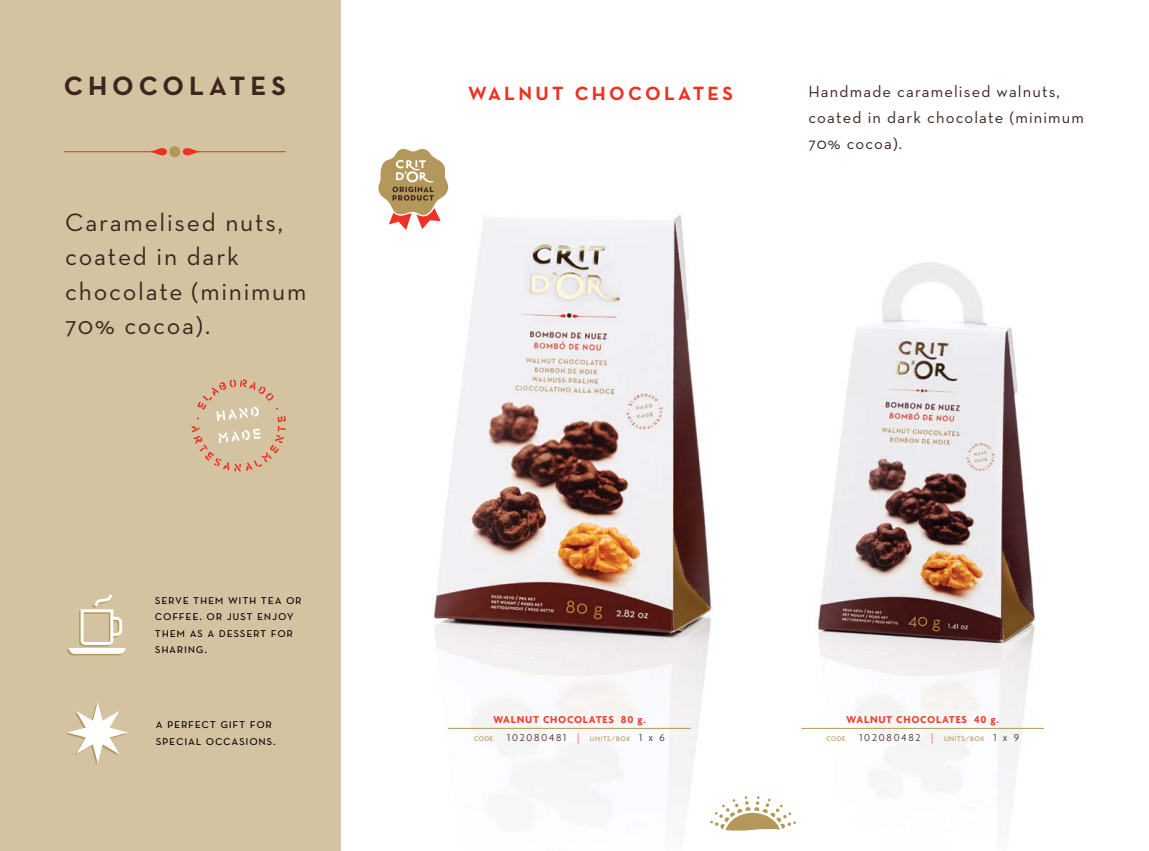
<style>
.page{position:relative;width:1149px;height:851px;background:#fff}
.page>*{position:absolute;margin:0;border:0;box-sizing:border-box;transform-origin:0 0}
.t1{font:27px "Neutra Text Bold SC";letter-spacing:.18em;color:#3d2620}
.t2{font:25.5px/34.5px "Neutra Text";letter-spacing:.07em;color:#3d2620}
.t3{font:19.5px "Neutra Text Bold SC";letter-spacing:.17em;color:#ee3124}
.t4{font:16.5px/26.1px "Neutra Text";letter-spacing:.07em;color:#3d2620}
.t5{font:13.5px/16.5px "Neutra Text Book SC";letter-spacing:.05em;color:#000}
.t6{font:300 10.8px "Agenda";letter-spacing:.17em;color:#3d2620}
.t7{font:700 10.8px "Agenda";letter-spacing:.07em;color:#ef4130}
.t8{font:500 7.2px "Agenda";letter-spacing:.07em;color:#b4975a}
.s1{color:#ef4130}
.s2{font-weight:500;font-size:7.2px;color:#b4975a}
</style>
<div class="page">
<img style="left:340px;top:125px;width:372px;height:725px">
<div style="left:0;top:0;width:340px;height:850px;background:#d4c3a0"></div>
<img style="left:801px;top:262px;width:243px;height:544px">
<svg style="left:708px;top:796px;width:88px;height:54px"></svg>
<svg style="left:67px;top:594px;width:58px;height:61px"></svg>
<svg style="left:66px;top:702px;width:62px;height:62px"></svg>
<div style="left:169px;top:146px;width:11px;height:11px;background:#b4975a;border-radius:50%"></div>
<svg style="left:183px;top:148px;width:103px;height:7px"></svg>
<svg style="left:64px;top:148px;width:103px;height:7px"></svg>
<svg style="left:191px;top:379px;width:95px;height:92px"></svg>
<hr style="left:448px;top:728px;width:242px;height:1px;background:#b4975a">
<hr style="left:801px;top:728px;width:242px;height:1px;background:#b4975a">
<svg style="left:378px;top:148px;width:71px;height:82px"></svg>
<h1 class="t1" style="left:64px;top:68px;width:223px">CHOCOLATES</h1>
<h2 class="t2" style="left:65px;top:204px;width:242px">Caramelised nuts, coated in dark chocolate (minimum<br>70% cocoa).</h2>
<p class="t5" style="left:155px;top:590px;width:148px">serve them with tea or coffee. or just enjoy them as a dessert for sharing.</p>
<p class="t5" style="left:156px;top:715px;width:121px">a perfect gift for special occasions.</p>
<h3 class="t3" style="left:468px;top:81px;width:266px">WALNUT CHOCOLATES</h3>
<p class="t4" style="left:808px;top:78px;width:277px">Handmade caramelised walnuts, coated in dark chocolate (minimum<br>70% cocoa).</p>
<p class="t7" style="left:493px;top:712px;width:18px">WALN</p>
<p class="t7" style="left:525px;top:712px;width:27px">UT CHOCOLA</p>
<p class="t7" style="left:595px;top:712px;width:51px">TES 80 G.</p>
<p class="t8" style="left:474px;top:734px;width:21px">CODE</p>
<p class="t6" style="left:507px;top:731px;width:159px">102080481 <span class="s1">|</span> <span class="s2">UNITS/BOX</span> 1 x 6</p>
<p class="t7" style="left:846px;top:712px;width:18px">WALN</p>
<p class="t7" style="left:878px;top:712px;width:27px">UT CHOCOLA</p>
<p class="t7" style="left:948px;top:712px;width:51px">TES 40 G.</p>
<p class="t8" style="left:826px;top:734px;width:21px">CODE</p>
<p class="t6" style="left:859px;top:731px;width:161px">102080482 <span class="s1">|</span> <span class="s2">UNITS/BOX</span> 1 x 9</p>
</div>
